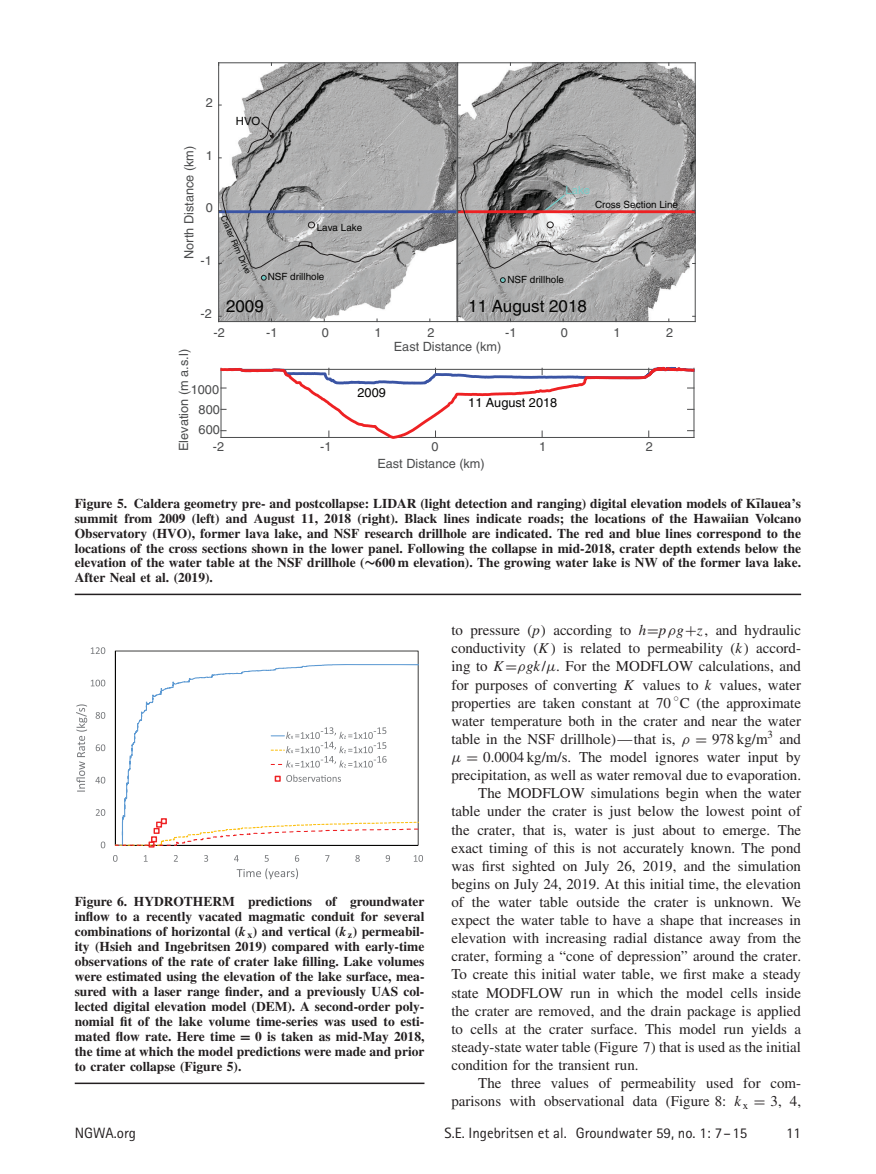
<style>
.page{position:relative;width:876px;height:1174px;background:#fff}
.page>*{position:absolute;margin:0;border:0;box-sizing:border-box;transform-origin:0 0}
.t1{font:16.95px "Helvetica LT Std";color:#050504}
.t2{font:15px/18.1px "Times";color:#231f20;text-align:justify}
.t3{font:15px "Rotis Sans Serif";color:#231f20}
.t4{font:700 13.5px/15px "Times";color:#231f20;text-align:justify}
.t5{font:12.75px "Helvetica LT Std";color:#4b4c4d}
.t6{font:12.75px "Helvetica LT Std";color:#050504}
.t7{font:11.25px "Helvetica LT Std";color:#77cbc8}
.t8{font:11.25px "Helvetica LT Std";color:#050504}
.t9{font:10.8px "MTSY";color:#231f20}
.t10{font:9.9px "Helvetica LT Std";color:#050504}
.t11{font:8.55px "Helvetica LT Std";color:#050504}
.s1{font-family:"MTSYB";font-weight:400}
.s2{font-style:italic}
.s3{font-family:"MTSY"}
.s4{font-family:"MTMI"}
</style>
<div class="page">
<hr style="left:456px;top:63px;width:1px;height:258px;background:#4b4c4d">
<svg style="left:220px;top:366px;width:475px;height:73px"></svg>
<img style="left:219px;top:63px;width:235px;height:258px">
<hr style="left:219px;top:210px;width:237px;height:3px;background:#3a54a4">
<hr style="left:219px;top:321px;width:237px;height:1px;background:#4b4c4d">
<hr style="left:219px;top:62px;width:237px;height:1px;background:#4b4c4d">
<hr style="left:218px;top:63px;width:1px;height:258px;background:#4b4c4d">
<svg style="left:218px;top:316px;width:3px;height:5px"></svg>
<svg style="left:219px;top:186px;width:206px;height:83px"></svg>
<img style="left:458px;top:63px;width:237px;height:258px">
<hr style="left:458px;top:210px;width:237px;height:3px;background:#ee2123">
<hr style="left:458px;top:321px;width:237px;height:1px;background:#4b4c4d">
<hr style="left:458px;top:62px;width:237px;height:1px;background:#4b4c4d">
<hr style="left:457px;top:63px;width:1px;height:258px;background:#4b4c4d">
<hr style="left:695px;top:63px;width:1px;height:258px;background:#4b4c4d">
<svg style="left:456px;top:316px;width:4px;height:5px"></svg>
<svg style="left:454px;top:63px;width:215px;height:206px"></svg>
<svg style="left:245px;top:63px;width:80px;height:91px"></svg>
<svg style="left:261px;top:275px;width:6px;height:5px"></svg>
<svg style="left:500px;top:277px;width:6px;height:6px"></svg>
<hr style="left:75px;top:593px;width:726px;height:2px;background:#231f20">
<svg style="left:115px;top:650px;width:303px;height:14px"></svg>
<hr style="left:115px;top:651px;width:1px;height:194px;background:#050504">
<svg style="left:122px;top:664px;width:296px;height:154px"></svg>
<svg style="left:115px;top:818px;width:303px;height:29px"></svg>
<svg style="left:101px;top:841px;width:4px;height:7px"></svg>
<svg style="left:96px;top:809px;width:9px;height:7px"></svg>
<svg style="left:95px;top:776px;width:10px;height:7px"></svg>
<svg style="left:96px;top:744px;width:9px;height:7px"></svg>
<svg style="left:96px;top:712px;width:9px;height:7px"></svg>
<svg style="left:91px;top:679px;width:14px;height:7px"></svg>
<svg style="left:91px;top:647px;width:14px;height:7px"></svg>
<svg style="left:113px;top:855px;width:5px;height:6px"></svg>
<svg style="left:144px;top:855px;width:3px;height:6px"></svg>
<svg style="left:174px;top:855px;width:4px;height:6px"></svg>
<svg style="left:204px;top:855px;width:4px;height:6px"></svg>
<svg style="left:234px;top:855px;width:5px;height:6px"></svg>
<svg style="left:265px;top:855px;width:4px;height:6px"></svg>
<svg style="left:295px;top:855px;width:4px;height:6px"></svg>
<svg style="left:325px;top:855px;width:4px;height:6px"></svg>
<svg style="left:355px;top:855px;width:5px;height:6px"></svg>
<svg style="left:386px;top:855px;width:4px;height:6px"></svg>
<svg style="left:414px;top:855px;width:9px;height:6px"></svg>
<svg style="left:76px;top:704px;width:11px;height:87px"></svg>
<svg style="left:237px;top:868px;width:61px;height:11px"></svg>
<svg style="left:271px;top:727px;width:116px;height:40px"></svg>
<svg style="left:275px;top:774px;width:66px;height:8px"></svg>
<hr style="left:75px;top:1082px;width:349px;height:2px;background:#231f20">
<p class="t5" style="left:206px;top:97px;width:9px">2</p>
<p class="t8" style="left:236px;top:116px;width:26px">HVO</p>
<p class="t5" style="left:184px;top:259px;width:115px;rotate:-90deg">North Distance (km)</p>
<p class="t5" style="left:206px;top:150px;width:9px">1</p>
<p class="t5" style="left:206px;top:203px;width:9px">0</p>
<p class="t5" style="left:201px;top:256px;width:13px">-1</p>
<p class="t5" style="left:201px;top:308px;width:13px">-2</p>
<p class="t7" style="left:565px;top:185px;width:26px">Lake</p>
<p class="t11" style="left:226px;top:214px;width:65px;rotate:66deg">Crater Rim Drive</p>
<p class="t10" style="left:317px;top:223px;width:47px">Lava Lake</p>
<p class="t10" style="left:268px;top:273px;width:58px">NSF drillhole</p>
<p class="t10" style="left:507px;top:275px;width:58px">NSF drillhole</p>
<p class="t1" style="left:226px;top:299px;width:39px">2009</p>
<p class="t1" style="left:468px;top:299px;width:120px">11 August 2018</p>
<p class="t10" style="left:595px;top:200px;width:85px">Cross Section Line</p>
<p class="t5" style="left:213px;top:327px;width:13px">-2</p>
<p class="t5" style="left:266px;top:327px;width:13px">-1</p>
<p class="t5" style="left:322px;top:327px;width:9px">0</p>
<p class="t5" style="left:375px;top:327px;width:9px">1</p>
<p class="t5" style="left:427px;top:327px;width:9px">2</p>
<p class="t5" style="left:505px;top:327px;width:13px">-1</p>
<p class="t5" style="left:561px;top:327px;width:9px">0</p>
<p class="t5" style="left:613px;top:327px;width:9px">1</p>
<p class="t5" style="left:666px;top:327px;width:9px">2</p>
<p class="t5" style="left:394px;top:342px;width:109px">East Distance (km)</p>
<p class="t5" style="left:179px;top:451px;width:103px;rotate:-90deg">Elevation (m a.s.l)</p>
<p class="t5" style="left:191px;top:384px;width:30px">1000</p>
<p class="t6" style="left:357px;top:387px;width:30px">2009</p>
<p class="t6" style="left:468px;top:397px;width:90px">11 August 2018</p>
<p class="t5" style="left:199px;top:404px;width:23px">800</p>
<p class="t5" style="left:199px;top:425px;width:23px">600</p>
<p class="t5" style="left:213px;top:441px;width:13px">-2</p>
<p class="t5" style="left:320px;top:441px;width:13px">-1</p>
<p class="t5" style="left:432px;top:441px;width:9px">0</p>
<p class="t5" style="left:539px;top:441px;width:9px">1</p>
<p class="t5" style="left:646px;top:441px;width:9px">2</p>
<p class="t5" style="left:377px;top:458px;width:109px">East Distance (km)</p>
<p class="t4" style="left:75px;top:497px;width:728px">Figure 5. Caldera geometry pre- and postcollapse: LIDAR (light detection and ranging) digital elevation models of K¯ılauea’s summit from 2009 (left) and August 11, 2018 (right). Black lines indicate roads; the locations of the Hawaiian Volcano Observatory (HVO), former lava lake, and NSF research drillhole are indicated. The red and blue lines correspond to the locations of the cross sections shown in the lower panel. Following the collapse in mid-2018, crater depth extends below the elevation of the water table at the NSF drillhole (<span class="s1">∼</span>600 m elevation). The growing water lake is NW of the former lava lake.<br>After Neal et al. (2019).</p>
<p class="t4" style="left:75px;top:895px;width:351px">Figure 6. HYDROTHERM predictions of groundwater inflow to a recently vacated magmatic conduit for several combinations of horizontal (<span class="s2">k</span><sub>x</sub>) and vertical (<span class="s2">k</span><sub>z</sub>) permeabil&shy;ity (Hsieh and Ingebritsen 2019) compared with early-time observations of the rate of crater lake filling. Lake volumes were estimated using the elevation of the lake surface, mea&shy;sured with a laser range finder, and a previously UAS col&shy;lected digital elevation model (DEM). A second-order poly&shy;nomial fit of the lake volume time-series was used to esti&shy;mated flow rate. Here time <span class="s1">=</span> 0 is taken as mid-May 2018, the time at which the model predictions were made and prior to crater collapse (Figure 5).</p>
<p class="t2" style="left:451px;top:622px;width:351px">to pressure (<span class="s2">p</span>) according to <span class="s2">h</span><span class="s3">=</span><span class="s2">p</span><span class="s4">ρ</span><span class="s2">g</span><span class="s3">+</span><span class="s2">z</span>, and hydraulic conductivity (<span class="s2">K</span>) is related to permeability (<span class="s2">k</span>) accord&shy;ing to <span class="s2">K</span><span class="s3">=</span><span class="s4">ρ</span><span class="s2">gk</span>/<span class="s4">μ</span>. For the MODFLOW calculations, and for purposes of converting <span class="s2">K</span> values to <span class="s2">k</span> values, water properties are taken constant at 70</p>
<p class="t9" style="left:673px;top:690px;width:7px">◦</p>
<p class="t2" style="left:680px;top:695px;width:123px">C (the approximate</p>
<p class="t2" style="left:451px;top:713px;width:351px">water temperature both in the crater and near the water</p>
<p class="t2" style="left:451px;top:731px;width:351px">table in the NSF drillhole)—that is, <span class="s4">ρ</span> <span class="s3">=</span> 978 kg/m<sup>3</sup> and</p>
<p class="t2" style="left:451px;top:749px;width:351px"><span class="s4">μ</span> <span class="s3">=</span> 0.0004 kg/m/s. The model ignores water input by</p>
<p class="t2" style="left:451px;top:767px;width:351px">precipitation, as well as water removal due to evaporation.</p>
<p class="t2" style="left:478px;top:785px;width:324px">The MODFLOW simulations begin when the water</p>
<p class="t2" style="left:451px;top:803px;width:351px">table under the crater is just below the lowest point of</p>
<p class="t2" style="left:451px;top:821px;width:351px">the crater, that is, water is just about to emerge. The</p>
<p class="t2" style="left:451px;top:840px;width:351px">exact timing of this is not accurately known. The pond</p>
<p class="t2" style="left:451px;top:858px;width:351px">was first sighted on July 26, 2019, and the simulation</p>
<p class="t2" style="left:451px;top:876px;width:351px">begins on July 24, 2019. At this initial time, the elevation</p>
<p class="t2" style="left:451px;top:894px;width:351px">of the water table outside the crater is unknown. We</p>
<p class="t2" style="left:451px;top:912px;width:351px">expect the water table to have a shape that increases in</p>
<p class="t2" style="left:451px;top:930px;width:351px">elevation with increasing radial distance away from the</p>
<p class="t2" style="left:451px;top:948px;width:351px">crater, forming a “cone of depression” around the crater.</p>
<p class="t2" style="left:451px;top:966px;width:351px">To create this initial water table, we first make a steady</p>
<p class="t2" style="left:451px;top:984px;width:351px">state MODFLOW run in which the model cells inside</p>
<p class="t2" style="left:451px;top:1003px;width:351px">the crater are removed, and the drain package is applied</p>
<p class="t2" style="left:451px;top:1021px;width:351px">to cells at the crater surface. This model run yields a</p>
<p class="t2" style="left:451px;top:1039px;width:351px">steady-state water table (Figure 7) that is used as the initial</p>
<p class="t2" style="left:451px;top:1057px;width:189px">condition for the transient run.</p>
<p class="t2" style="left:478px;top:1075px;width:324px">The three values of permeability used for com-</p>
<p class="t2" style="left:451px;top:1093px;width:351px">parisons with observational data (Figure 8: <span class="s2">k</span> <sub>x</sub> <span class="s3">=</span> 3, 4,</p>
<p class="t3" style="left:75px;top:1127px;width:63px">NGWA.org</p>
<p class="t3" style="left:445px;top:1127px;width:304px">S.E. Ingebritsen et al. Groundwater 59, no. 1: 7–15</p>
<p class="t3" style="left:786px;top:1127px;width:16px">11</p>
</div>
